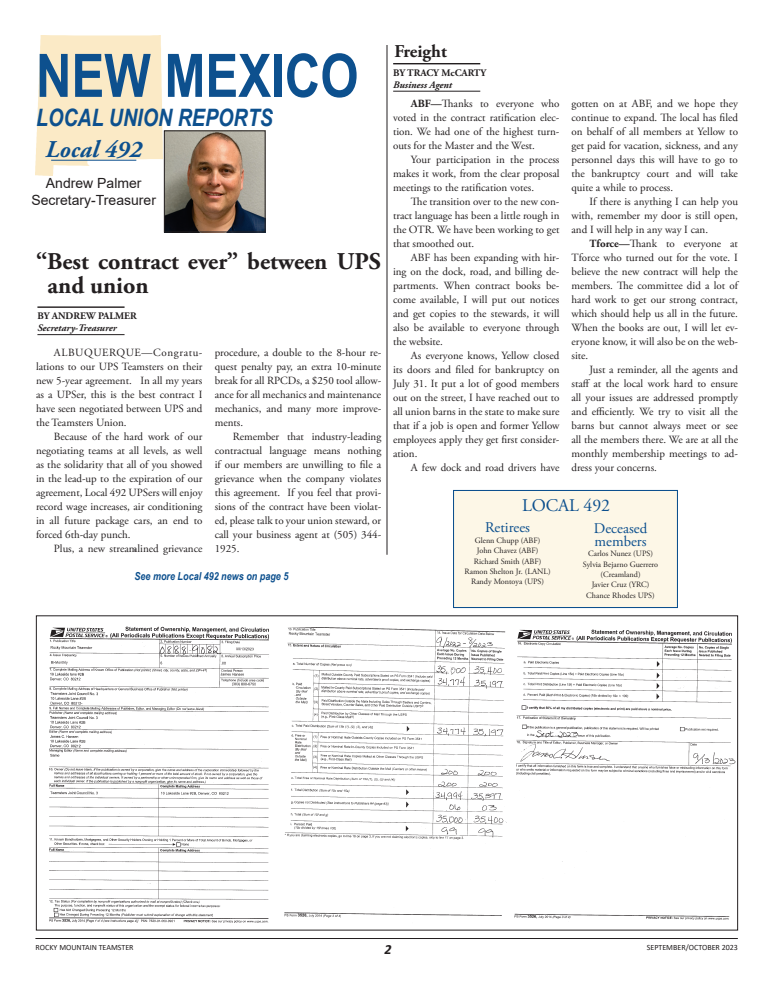
<style>
.page{position:relative;width:774px;height:990px;background:#fff}
.page>*{position:absolute;margin:0;border:0;box-sizing:border-box;transform-origin:0 0}
.t1{font:700 60px "Arial Narrow";color:#0d508e}
.t2{font:700 24px/24px "Adobe Garamond Pro";color:#231f20}
.t3{font:italic 700 24px "Arial Narrow";color:#0d508e}
.t4{font:italic 700 24px "Adobe Garamond Pro";color:#0d508e}
.t5{font:700 18px "Adobe Garamond Pro";color:#231f20}
.t6{font:17.8px "Adobe Garamond Pro";color:#0d508e}
.t7{font:14.8px/13.3px "Adobe Garamond Pro";color:#0d508e}
.t8{font:14px/16.8px "Arial";color:#231f20;text-align:center}
.t9{font:italic 700 14px "Calibri";color:#231f20}
.t10{font:11px/14px "Adobe Garamond Pro";color:#231f20;text-align:justify}
.t11{font:italic 700 11px "Arial Narrow";color:#0d508e}
.t12{font:italic 700 10px "Adobe Garamond Pro";color:#231f20}
.t13{font:700 10px "Adobe Garamond Pro";color:#231f20}
.t14{font:8.1px/10.4px "Adobe Garamond Pro";color:#231f20;text-align:center}
.t15{font:8px "Calibri";color:#231f20}
.s1{font-weight:700}
</style>
<div class="page">
<hr style="left:36px;top:938px;width:702px;height:1px;background:#231f20">
<img style="left:36px;top:35px;width:126px;height:140px">
<hr style="left:51px;top:160px;width:85px;height:1px;background:#0d508e">
<img style="left:166px;top:132px;width:98px;height:98px">
<div style="left:164px;top:130px;width:102px;height:102px;border:1px solid #231f20"></div>
<hr style="left:37px;top:306px;width:88px;height:2px;background:#231f20">
<hr style="left:37px;top:334px;width:88px;height:1px;background:#231f20">
<hr style="left:393px;top:63px;width:87px;height:1px;background:#231f20">
<hr style="left:393px;top:91px;width:87px;height:1px;background:#231f20">
<div style="left:453px;top:490px;width:225px;height:118px;background:#fdf7e7;border:1px solid #0d508e"></div>
<img style="left:49px;top:626px;width:458px;height:297px">
<img style="left:514px;top:629px;width:222px;height:291px">
<hr style="left:387px;top:45px;width:1px;height:510px;background:#231f20">
<h1 class="t1" style="left:36px;top:30px;width:324px">NEW MEXICO</h1>
<h2 class="t3" style="left:36px;top:99px;width:238px">LOCAL UNION REPORTS</h2>
<h2 class="t4" style="left:46px;top:135px;width:98px">Local 492</h2>
<p class="t8" style="left:31px;top:174px;width:126px">Andrew Palmer<br>Secretary-Treasurer</p>
<h2 class="t2" style="left:48px;top:250px;width:335px;text-indent:-12px">“Best contract ever” between UPS and union</h2>
<p class="t13" style="left:37px;top:310px;width:101px">BY ANDREW PALMER</p>
<p class="t12" style="left:37px;top:322px;width:81px">Secretary-Treasurer</p>
<p class="t10" style="left:36px;top:346px;width:168px;text-indent:18px">ALBUQUERQUE—Congratu&shy;lations to our UPS Teamsters on their new 5-year agreement. In all my years as a UPSer, this is the best contract I have seen negotiated between UPS and the Teamsters Union.</p>
<p class="t10" style="left:36px;top:430px;width:168px;text-indent:18px">Because of the hard work of our negotiating teams at all levels, as well as the solidarity that all of you showed in the lead-up to the expiration of our agreement, Local 492 UPSers will enjoy record wage increases, air conditioning in all future package cars, an end to forced 6th-day punch.</p>
<p class="t10" style="left:54px;top:542px;width:150px">Plus, a new streamlined grievance</p>
<p class="t10" style="left:215px;top:346px;width:168px">procedure, a double to the 8-hour re&shy;quest penalty pay, an extra 10-minute break for all RPCDs, a $250 tool allow&shy;ance for all mechanics and maintenance mechanics, and many more improve&shy;ments.</p>
<p class="t10" style="left:215px;top:430px;width:168px;text-indent:18px">Remember that industry-leading contractual language means nothing if our members are unwilling to file a grievance when the company violates this agreement. If you feel that provi&shy;sions of the contract have been violat&shy;ed, please talk to your union steward, or call your business agent at (505) 344- 1925.</p>
<p class="t11" style="left:135px;top:568px;width:155px">See more Local 492 news on page 5</p>
<h3 class="t5" style="left:394px;top:41px;width:54px">Freight</h3>
<p class="t13" style="left:393px;top:67px;width:95px">BY TRACY McCARTY</p>
<p class="t12" style="left:393px;top:79px;width:61px">Business Agent</p>
<p class="t10" style="left:393px;top:97px;width:168px;text-indent:18px"><span class="s1">ABF—</span>Thanks to everyone who voted in the contract ratification elec&shy;tion. We had one of the highest turn&shy;outs for the Master and the West.</p>
<p class="t10" style="left:393px;top:153px;width:168px;text-indent:18px">Your participation in the process makes it work, from the clear proposal meetings to the ratification votes.</p>
<p class="t10" style="left:393px;top:195px;width:168px;text-indent:18px">The transition over to the new con&shy;tract language has been a little rough in the OTR. We have been working to get that smoothed out.</p>
<p class="t10" style="left:393px;top:251px;width:168px;text-indent:18px">ABF has been expanding with hir&shy;ing on the dock, road, and billing de&shy;partments. When contract books be&shy;come available, I will put out notices and get copies to the stewards, it will also be available to everyone through the website.</p>
<p class="t10" style="left:393px;top:349px;width:168px;text-indent:18px">As everyone knows, Yellow closed its doors and filed for bankruptcy on July 31. It put a lot of good members out on the street, I have reached out to all union barns in the state to make sure that if a job is open and former Yellow employees apply they get first consider&shy;ation.</p>
<p class="t10" style="left:411px;top:461px;width:150px">A few dock and road drivers have</p>
<p class="t10" style="left:572px;top:97px;width:168px">gotten on at ABF, and we hope they continue to expand. The local has filed on behalf of all members at Yellow to get paid for vacation, sickness, and any personnel days this will have to go to the bankruptcy court and will take quite a while to process.</p>
<p class="t10" style="left:572px;top:195px;width:168px;text-indent:18px">If there is anything I can help you with, remember my door is still open, and I will help in any way I can.</p>
<p class="t10" style="left:572px;top:237px;width:168px;text-indent:18px"><span class="s1">Tforce—</span>Thank to everyone at Tforce who turned out for the vote. I believe the new contract will help the members. The committee did a lot of hard work to get our strong contract, which should help us all in the future.<br>When the books are out, I will let ev&shy;eryone know, it will also be on the web&shy;site.</p>
<p class="t10" style="left:572px;top:363px;width:168px;text-indent:18px">Just a reminder, all the agents and staff at the local work hard to ensure all your issues are addressed promptly and efficiently. We try to visit all the barns but cannot always meet or see all the members there. We are at all the monthly membership meetings to ad&shy;dress your concerns.</p>
<h3 class="t6" style="left:522px;top:495px;width:90px">LOCAL 492</h3>
<h3 class="t7" style="left:485px;top:522px;width:46px">Retirees</h3>
<p class="t14" style="left:465px;top:535px;width:88px">Glenn Chupp (ABF)<br>John Chavez (ABF)<br>Richard Smith (ABF)<br>Ramon Shelton Jr. (LANL)<br>Randy Montoya (UPS)</p>
<h3 class="t7" style="left:594px;top:522px;width:55px">Deceased members</h3>
<p class="t14" style="left:583px;top:549px;width:77px">Carlos Nunez (UPS)<br>Sylvia Bejarno Guerrero (Creamland)<br>Javier Cruz (YRC)<br>Chance Rhodes UPS)</p>
<p class="t15" style="left:36px;top:942px;width:99px">ROCKY MOUNTAIN TEAMSTER</p>
<p class="t15" style="left:647px;top:942px;width:93px">SEPTEMBER/OCTOBER 2023</p>
<p class="t9" style="left:384px;top:939px;width:9px">2</p>
</div>
